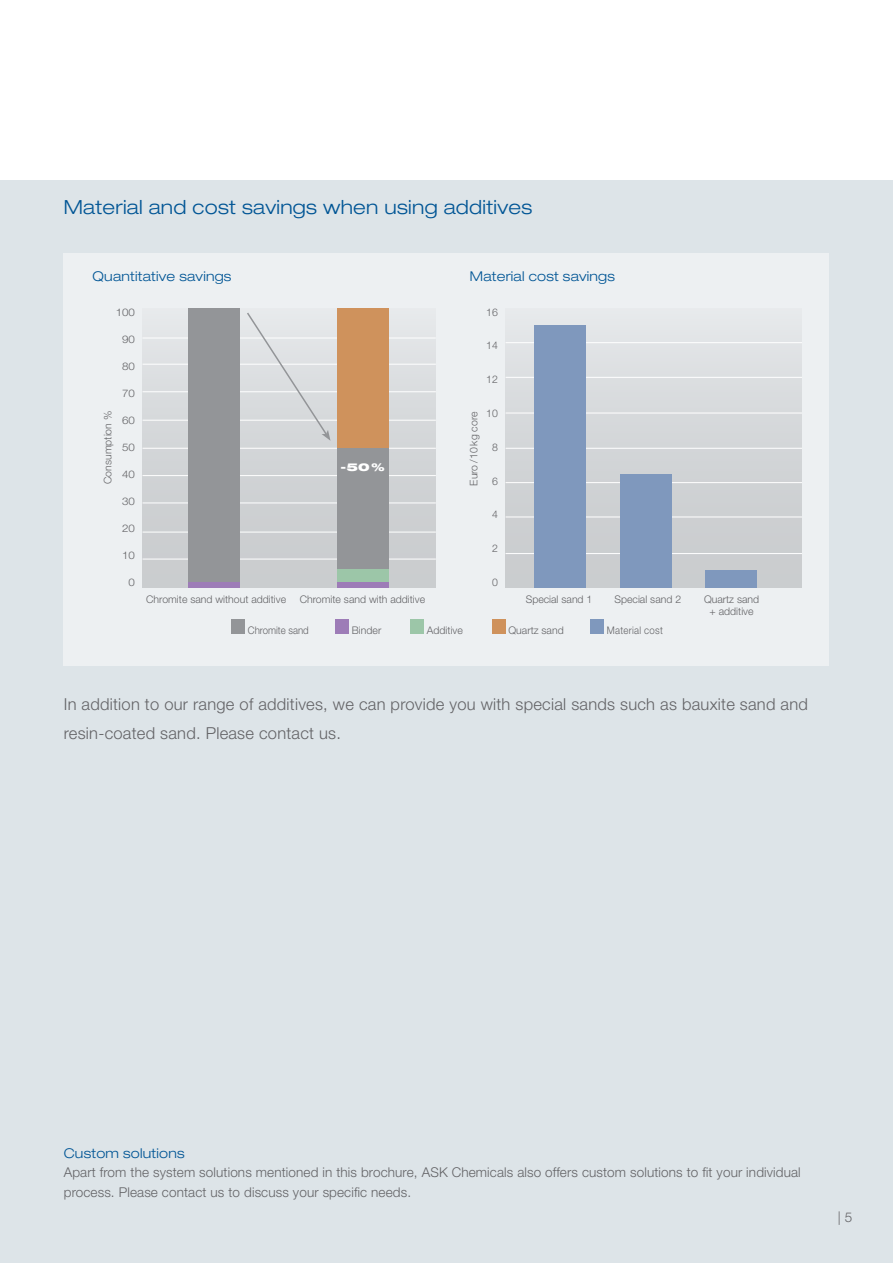
<style>
.page{position:relative;width:893px;height:1263px;background:#fff}
.page>*{position:absolute;margin:0;border:0;box-sizing:border-box;transform-origin:0 0}
.subhead_titel{font:300 expanded 19.5px "Helvetica Neue LT Pro";letter-spacing:.015em;color:#005595}
.Copy_11_19_en{font:300 16.5px/28.5px "Helvetica Neue LT Pro";letter-spacing:.015em;color:#636366}
.Copy_9_13_en{font:300 13.5px/19.5px "Helvetica Neue LT Pro";letter-spacing:.01em;color:#636366}
.Subhead_9_13{font:300 expanded 13.5px "Helvetica Neue LT Pro";letter-spacing:.015em;color:#005595}
.Copy{font:900 expanded 10.8px "Helvetica Neue LT Pro";color:#fff;scale:1.11 1}
.t1{font:300 10.5px "Helvetica Neue LT Pro";color:#636366}
.t2{font:300 10.5px "Helvetica Neue LT Pro";color:#636366;scale:1.1 1}
.t3{font:300 10.5px "Helvetica Neue LT Pro";color:#636366;scale:.92 1}
.t4{font:300 10.5px "Helvetica Neue LT Pro";letter-spacing:.025em;color:#636366;scale:.92 1}
</style>
<div class="page">
<div style="left:0;top:181px;width:893px;height:1082px;background:#dde4e8"></div>
<div style="left:64px;top:253px;width:765px;height:412px;background:#edf0f2"></div>
<div style="left:143px;top:309px;width:293px;height:279px;background:linear-gradient(to bottom,#e3e5e7,#c6c8cb)"></div>
<div style="left:506px;top:309px;width:296px;height:279px;background:linear-gradient(to bottom,#e4e6e9,#c6c9cb)"></div>
<hr style="left:143px;top:420px;width:293px;height:1px;background:#fff">
<hr style="left:143px;top:391px;width:293px;height:1px;background:#fff">
<hr style="left:143px;top:448px;width:293px;height:1px;background:#fff">
<hr style="left:143px;top:475px;width:293px;height:1px;background:#fff">
<hr style="left:143px;top:503px;width:293px;height:1px;background:#fff">
<hr style="left:143px;top:532px;width:293px;height:1px;background:#fff">
<hr style="left:143px;top:559px;width:293px;height:1px;background:#fff">
<hr style="left:142px;top:338px;width:294px;height:1px;background:#fff">
<hr style="left:143px;top:364px;width:293px;height:1px;background:#fff">
<hr style="left:506px;top:413px;width:296px;height:1px;background:#fff">
<hr style="left:506px;top:377px;width:296px;height:1px;background:#fff">
<hr style="left:506px;top:448px;width:296px;height:1px;background:#fff">
<hr style="left:506px;top:482px;width:296px;height:1px;background:#fff">
<hr style="left:506px;top:517px;width:296px;height:1px;background:#fff">
<hr style="left:506px;top:553px;width:296px;height:1px;background:#fff">
<hr style="left:506px;top:342px;width:296px;height:1px;background:#fff">
<div style="left:188px;top:309px;width:51px;height:279px;background:#939598"></div>
<div style="left:188px;top:583px;width:51px;height:5px;background:#9d7cb7"></div>
<div style="left:620px;top:475px;width:51px;height:113px;background:#7f98bd"></div>
<div style="left:534px;top:325px;width:51px;height:263px;background:#7f98bd"></div>
<div style="left:337px;top:448px;width:51px;height:140px;background:#939598"></div>
<div style="left:337px;top:569px;width:51px;height:14px;background:#9cc6a8"></div>
<div style="left:337px;top:583px;width:51px;height:5px;background:#9d7cb7"></div>
<div style="left:337px;top:308px;width:51px;height:140px;background:#cf925c"></div>
<svg style="left:245px;top:311px;width:85px;height:130px"></svg>
<div style="left:706px;top:570px;width:51px;height:18px;background:#7f98bd"></div>
<div style="left:232px;top:619px;width:13px;height:15px;background:#939598"></div>
<div style="left:336px;top:619px;width:13px;height:15px;background:#9d7cb7"></div>
<div style="left:410px;top:619px;width:14px;height:15px;background:#9cc6a8"></div>
<div style="left:492px;top:619px;width:14px;height:15px;background:#cf925c"></div>
<div style="left:590px;top:619px;width:14px;height:15px;background:#7f98bd"></div>
<p class="subhead_titel" style="left:64px;top:195px;width:470px">Material and cost savings when using additives</p>
<p class="Subhead_9_13" style="left:93px;top:268px;width:140px">Quantitative savings</p>
<p class="Subhead_9_13" style="left:470px;top:268px;width:147px">Material cost savings</p>
<p class="t2" style="left:116px;top:306px;width:19px">100</p>
<p class="t2" style="left:122px;top:333px;width:13px">90</p>
<p class="t2" style="left:122px;top:360px;width:13px">80</p>
<p class="t2" style="left:122px;top:387px;width:13px">70</p>
<p class="t2" style="left:122px;top:414px;width:13px">60</p>
<p class="t2" style="left:122px;top:441px;width:13px">50</p>
<p class="t2" style="left:122px;top:468px;width:13px">40</p>
<p class="t2" style="left:122px;top:495px;width:13px">30</p>
<p class="t2" style="left:122px;top:522px;width:13px">20</p>
<p class="t2" style="left:122px;top:549px;width:13px">10</p>
<p class="t2" style="left:129px;top:576px;width:7px">0</p>
<p class="t1" style="left:101px;top:484px;width:75px;rotate:-90deg">Consumption %</p>
<p class="Copy" style="left:340px;top:460px;width:41px">-50%</p>
<p class="t1" style="left:486px;top:306px;width:13px">16</p>
<p class="t1" style="left:486px;top:339px;width:13px">14</p>
<p class="t1" style="left:486px;top:373px;width:13px">12</p>
<p class="t1" style="left:486px;top:407px;width:13px">10</p>
<p class="t1" style="left:492px;top:441px;width:7px">8</p>
<p class="t1" style="left:492px;top:474px;width:7px">6</p>
<p class="t1" style="left:492px;top:508px;width:7px">4</p>
<p class="t1" style="left:492px;top:542px;width:7px">2</p>
<p class="t1" style="left:492px;top:576px;width:7px">0</p>
<p class="t1" style="left:467px;top:485px;width:75px;rotate:-90deg">Euro/10kg core</p>
<p class="t1" style="left:300px;top:593px;width:127px">Chromite sand with additive</p>
<p class="t1" style="left:146px;top:593px;width:142px">Chromite sand without additive</p>
<p class="t1" style="left:526px;top:593px;width:68px">Special sand 1</p>
<p class="t1" style="left:614px;top:593px;width:68px">Special sand 2</p>
<p class="t1" style="left:704px;top:593px;width:57px">Quartz sand</p>
<p class="t1" style="left:710px;top:605px;width:46px">+ additive</p>
<p class="t3" style="left:248px;top:623px;width:68px">Chromite sand</p>
<p class="t1" style="left:352px;top:623px;width:31px">Binder</p>
<p class="t1" style="left:427px;top:623px;width:37px">Additive</p>
<p class="t1" style="left:508px;top:623px;width:57px">Quartz sand</p>
<p class="t4" style="left:607px;top:623px;width:62px">Material cost</p>
<p class="Copy_11_19_en" style="left:64px;top:690px;width:746px">In addition to our range of additives, we can provide you with special sands such as bauxite sand and resin-coated sand. Please contact us.</p>
<p class="Subhead_9_13" style="left:64px;top:1145px;width:122px">Custom solutions</p>
<p class="Copy_9_13_en" style="left:64px;top:1162px;width:738px">Apart from the system solutions mentioned in this brochure, ASK Chemicals also offers custom solutions to fit your individual process. Please contact us to discuss your specific needs.</p>
<p class="Copy_9_13_en" style="left:838px;top:1207px;width:16px">| 5</p>
</div>
